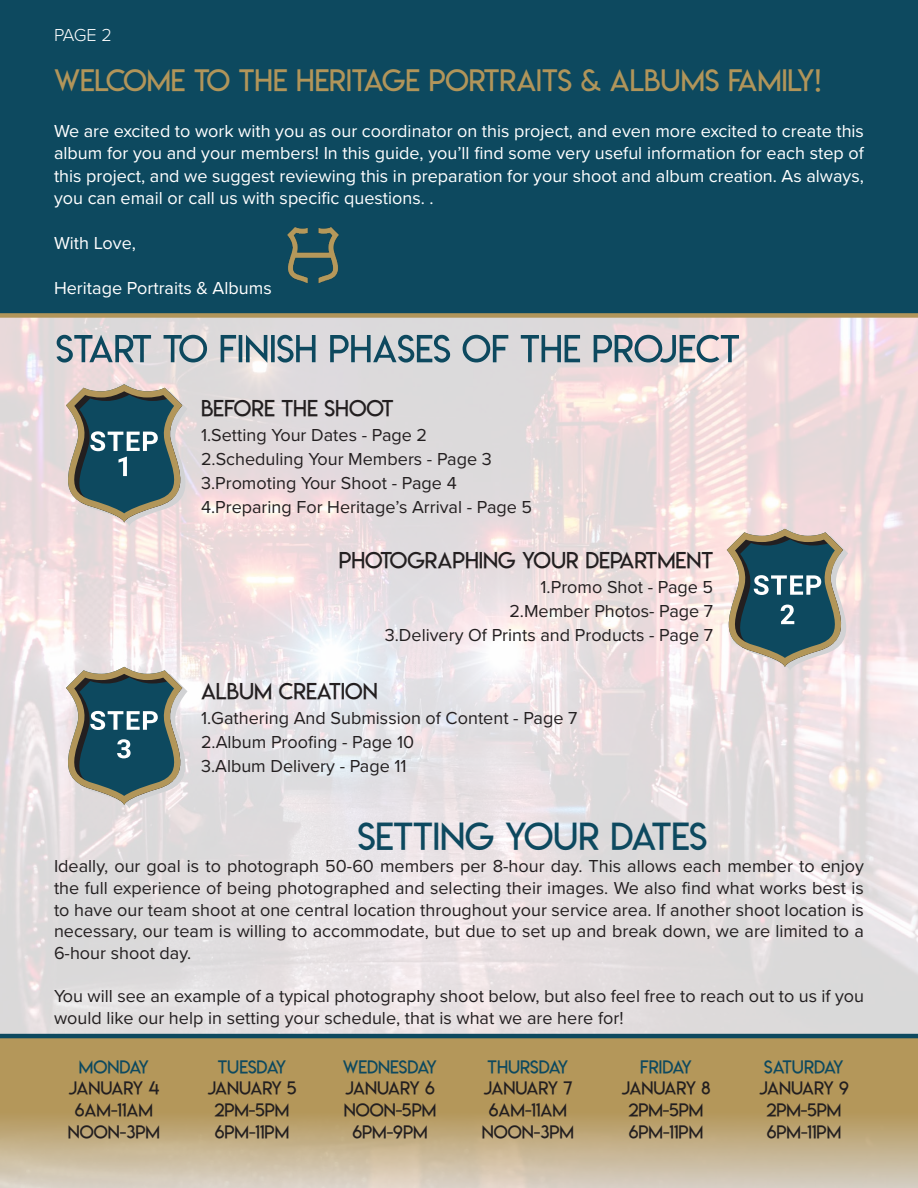
<style>
.page{position:relative;width:918px;height:1188px;background:#fff}
.page>*{position:absolute;margin:0;border:0;box-sizing:border-box;transform-origin:0 0}
.t1{font:37.5px "Lemon Milklight";color:#0d495f}
.t2{font:30px "Lemon Milklight";color:#b1955a}
.t3{font:22.5px "Lemon Milklight";color:#231f20}
.t4{font:18px/21.6px "Proxima Nova";color:#231f20;text-align:justify}
.t5{font:18px/22.5px "Proxima Nova";color:#fff;text-align:justify}
.t6{font:18px "Lemon Milklight";color:#231f20}
.t7{font:18px "Lemon Milklight";letter-spacing:-.025em;color:#231f20}
.t8{font:18px "Lemon Milklight";color:#0d495f}
.t9{font:300 18px "Proxima Nova";color:#fff}
</style>
<div class="page">
<img style="left:0;top:318px;width:918px;height:716px">
<svg style="left:0;top:1038px;width:918px;height:150px;fill:#b4975b"></svg>
<div style="left:0;top:0;width:918px;height:313px;background:#0d495f"></div>
<img style="left:287px;top:227px;width:52px;height:57px">
<svg style="left:52px;top:384px;width:150px;height:142px"></svg>
<svg style="left:52px;top:667px;width:150px;height:141px"></svg>
<svg style="left:57px;top:335px;width:682px;height:28px"></svg>
<svg style="left:713px;top:529px;width:149px;height:141px"></svg>
<hr style="left:0;top:1034px;width:918px;height:4px;background:#0d495f">
<div style="left:0;top:313px;width:918px;height:5px;background:#b1955a"></div>
<p class="t9" style="left:54px;top:22px;width:59px">PAGE 2</p>
<p class="t2" style="left:54px;top:62px;width:769px">WELCOME TO THE HERITAGE PORTRAITS &amp; ALBUMS FAMILY!</p>
<p class="t5" style="left:54px;top:119px;width:812px">We are excited to work with you as our coordinator on this project, and even more excited to create this album for you and your members! In this guide, you’ll find some very useful information for each step of this project, and we suggest reviewing this in preparation for your shoot and album creation. As always, you can email or call us with specific questions. .</p>
<p class="t5" style="left:54px;top:231px;width:83px">With Love,</p>
<p class="t5" style="left:54px;top:276px;width:219px">Heritage Portraits &amp; Albums</p>
<p class="t3" style="left:201px;top:395px;width:194px">BEFORE THE SHOOT</p>
<p class="t4" style="left:201px;top:424px;width:228px">1.Setting Your Dates - Page 2</p>
<p class="t4" style="left:201px;top:448px;width:292px">2.Scheduling Your Members - Page 3</p>
<p class="t4" style="left:201px;top:472px;width:257px">3.Promoting Your Shoot - Page 4</p>
<p class="t4" style="left:201px;top:496px;width:333px">4.Preparing For Heritage’s Arrival - Page 5</p>
<p class="t3" style="left:339px;top:546px;width:376px">PHOTOGRAPHING YOUR DEPARTMENT</p>
<p class="t4" style="left:541px;top:575px;width:174px">1.Promo Shot - Page 5</p>
<p class="t4" style="left:509px;top:599px;width:205px">2.Member Photos- Page 7</p>
<p class="t4" style="left:385px;top:623px;width:330px">3.Delivery Of Prints and Products - Page 7</p>
<p class="t3" style="left:201px;top:677px;width:178px">ALBUM CREATION</p>
<p class="t4" style="left:201px;top:706px;width:378px">1.Gathering And Submission of Content - Page 7</p>
<p class="t4" style="left:201px;top:730px;width:215px">2.Album Proofing - Page 10</p>
<p class="t4" style="left:201px;top:754px;width:207px">3.Album Delivery - Page 11</p>
<p class="t1" style="left:358px;top:813px;width:351px">SETTING YOUR DATES</p>
<p class="t4" style="left:54px;top:855px;width:812px">Ideally, our goal is to photograph 50-60 members per 8-hour day. This allows each member to enjoy the full experience of being photographed and selecting their images. We also find what works best is to have our team shoot at one central location throughout your service area. If another shoot location is necessary, our team is willing to accommodate, but due to set up and break down, we are limited to a 6-hour shoot day.</p>
<p class="t4" style="left:54px;top:985px;width:812px">You will see an example of a typical photography shoot below, but also feel free to reach out to us if you would like our help in setting your schedule, that is what we are here for!</p>
<p class="t8" style="left:79px;top:1056px;width:72px">MONDAY</p>
<p class="t7" style="left:69px;top:1077px;width:92px">JANUARY 4</p>
<p class="t6" style="left:75px;top:1099px;width:80px">6AM-11AM</p>
<p class="t6" style="left:68px;top:1121px;width:94px">NOON-3PM</p>
<p class="t8" style="left:218px;top:1056px;width:70px">TUESDAY</p>
<p class="t7" style="left:207px;top:1077px;width:91px">JANUARY 5</p>
<p class="t6" style="left:214px;top:1099px;width:77px">2PM-5PM</p>
<p class="t6" style="left:215px;top:1121px;width:76px">6PM-11PM</p>
<p class="t8" style="left:343px;top:1056px;width:96px">WEDNESDAY</p>
<p class="t7" style="left:345px;top:1077px;width:91px">JANUARY 6</p>
<p class="t6" style="left:344px;top:1099px;width:94px">NOON-5PM</p>
<p class="t6" style="left:352px;top:1121px;width:77px">6PM-9PM</p>
<p class="t8" style="left:488px;top:1056px;width:82px">THURSDAY</p>
<p class="t7" style="left:484px;top:1077px;width:91px">JANUARY 7</p>
<p class="t6" style="left:489px;top:1099px;width:80px">6AM-11AM</p>
<p class="t6" style="left:482px;top:1121px;width:94px">NOON-3PM</p>
<p class="t8" style="left:640px;top:1056px;width:53px">FRIDAY</p>
<p class="t7" style="left:622px;top:1077px;width:90px">JANUARY 8</p>
<p class="t6" style="left:628px;top:1099px;width:77px">2PM-5PM</p>
<p class="t6" style="left:629px;top:1121px;width:76px">6PM-11PM</p>
<p class="t8" style="left:764px;top:1056px;width:81px">SATURDAY</p>
<p class="t7" style="left:759px;top:1077px;width:91px">JANUARY 9</p>
<p class="t6" style="left:766px;top:1099px;width:77px">2PM-5PM</p>
<p class="t6" style="left:767px;top:1121px;width:76px">6PM-11PM</p>
</div>
